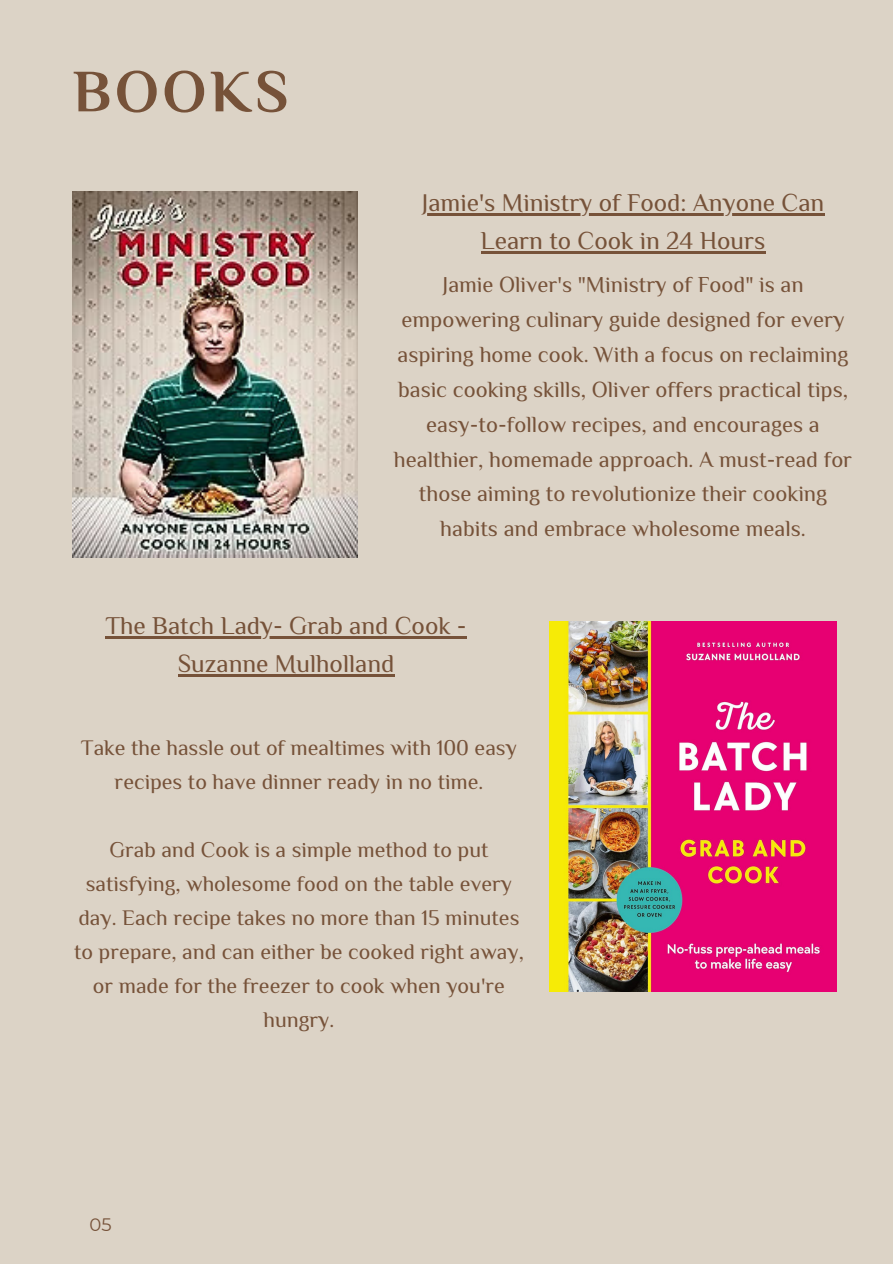
<style>
.page{position:relative;width:893px;height:1264px;background:#fff}
.page>*{position:absolute;margin:0;border:0;box-sizing:border-box;transform-origin:0 0}
.t1{font:700 60px "El Messiri";letter-spacing:.06em;color:#765239}
.t2{font:25.35px/38.2px "El Messiri";color:#765239;text-align:center}
.t3{font:22.5px/34.8px "El Messiri";color:#765239;text-align:center}
.t4{font:21.9px/33.9px "El Messiri";color:#765239;text-align:center}
.t5{font:18px "Montserrat";color:#765239}
</style>
<div class="page">
<div style="left:0;top:0;width:892px;height:1263px;background:#dcd3c6"></div>
<img style="left:73px;top:191px;width:284px;height:366px">
<img style="left:550px;top:622px;width:286px;height:369px">
<hr style="left:422px;top:213px;width:402px;height:2px;background:#765239">
<hr style="left:480px;top:251px;width:285px;height:2px;background:#765239">
<hr style="left:105px;top:636px;width:362px;height:2px;background:#765239">
<hr style="left:178px;top:674px;width:216px;height:2px;background:#765239">
<h1 class="t1" style="left:73px;top:55px;width:217px">BOOKS</h1>
<p class="t2" style="left:422px;top:183px;width:404px">Jamie's Ministry of Food: Anyone Can<br>Learn to Cook in 24 Hours</p>
<p class="t3" style="left:394px;top:267px;width:460px">Jamie Oliver's "Ministry of Food" is an empowering culinary guide designed for every aspiring home cook. With a focus on reclaiming basic cooking skills, Oliver offers practical tips, easy-to-follow recipes, and encourages a healthier, homemade approach. A must-read for those aiming to revolutionize their cooking habits and embrace wholesome meals.</p>
<p class="t2" style="left:105px;top:605px;width:363px">The Batch Lady- Grab and Cook -<br>Suzanne Mulholland</p>
<p class="t4" style="left:81px;top:730px;width:437px">Take the hassle out of mealtimes with 100 easy recipes to have dinner ready in no time.</p>
<p class="t4" style="left:74px;top:832px;width:451px">Grab and Cook is a simple method to put satisfying, wholesome food on the table every day. Each recipe takes no more than 15 minutes to prepare, and can either be cooked right away, or made for the freezer to cook when you're hungry.</p>
<p class="t5" style="left:89px;top:1213px;width:24px">05</p>
</div>
